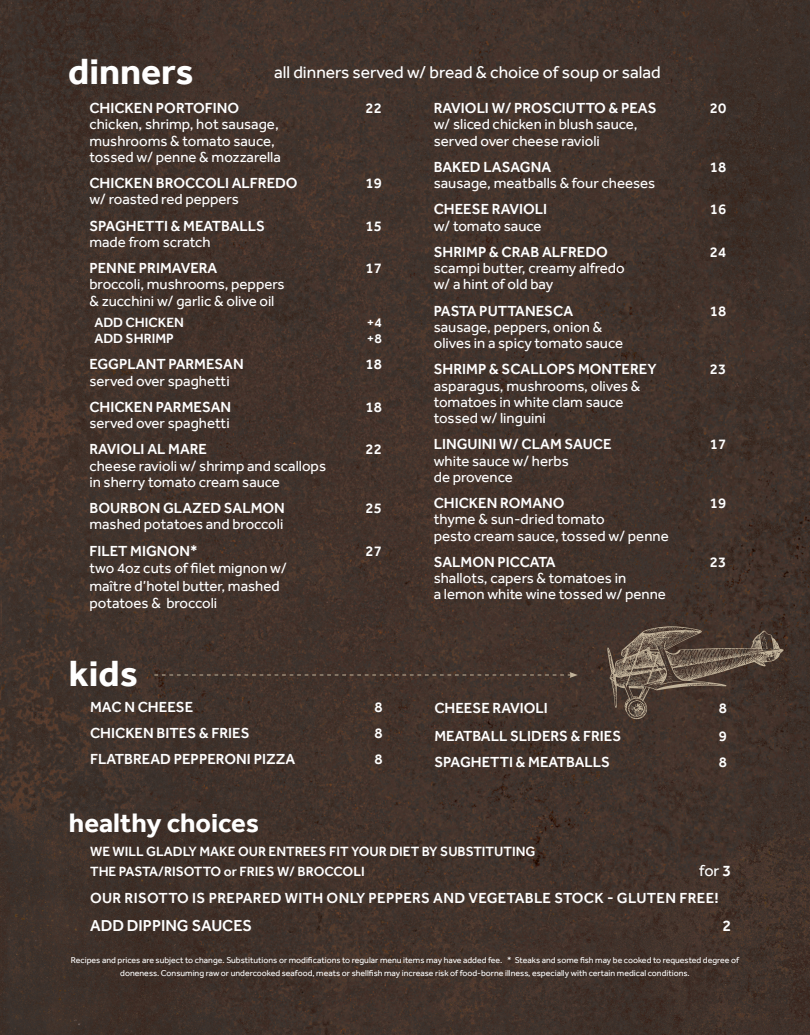
<style>
.page{position:relative;width:810px;height:1035px;background:#fff}
.page>*{position:absolute;margin:0;border:0;box-sizing:border-box;transform-origin:0 0}
.t1{font:700 37.5px "Effra";color:#fff}
.t2{font:700 27.5px "Effra";color:#fff}
.t3{font:17.5px "Effra";color:#fff}
.t4{font:500 16.25px "Effra";color:#fff}
.t5{font:16.25px "Effra";color:#fff}
.t6{font:15px "Effra";color:#fff}
.t7{font:500 15px "Effra";color:#fff}
.t8{font:500 15px "Effra";letter-spacing:.02em;color:#fff}
.t9{font:500 13.75px "Effra";color:#fff}
.t10{font:8.75px "Effra";color:#fff}
.s1{font-weight:500}
</style>
<div class="page">
<img style="left:0;top:0;width:810px;height:1035px">
<svg style="left:154px;top:672px;width:424px;height:6px;background:#4e3e35"></svg>
<svg style="left:607px;top:626px;width:177px;height:95px;background:#5a4b40"></svg>
<svg style="left:572px;top:740px;width:211px;height:14px;background:#41322b"></svg>
<p class="t1" style="left:68px;top:50px;width:127px">dinners</p>
<p class="t3" style="left:274px;top:61px;width:388px">all dinners served w/ bread &amp; choice of soup or salad</p>
<p class="t7" style="left:89px;top:99px;width:151px">CHICKEN PORTOFINO</p>
<p class="t7" style="left:366px;top:99px;width:18px">22</p>
<p class="t6" style="left:89px;top:115px;width:191px">chicken, shrimp, hot sausage,</p>
<p class="t6" style="left:89px;top:132px;width:187px">mushrooms &amp; tomato sauce,</p>
<p class="t6" style="left:89px;top:148px;width:193px">tossed w/ penne &amp; mozzarella</p>
<p class="t7" style="left:89px;top:174px;width:210px">CHICKEN BROCCOLI ALFREDO</p>
<p class="t7" style="left:366px;top:174px;width:18px">19</p>
<p class="t6" style="left:89px;top:190px;width:151px">w/ roasted red peppers</p>
<p class="t7" style="left:89px;top:217px;width:177px">SPAGHETTI &amp; MEATBALLS</p>
<p class="t7" style="left:366px;top:217px;width:18px">15</p>
<p class="t6" style="left:89px;top:233px;width:123px">made from scratch</p>
<p class="t7" style="left:89px;top:259px;width:130px">PENNE PRIMAVERA</p>
<p class="t7" style="left:366px;top:259px;width:18px">17</p>
<p class="t6" style="left:89px;top:275px;width:197px">broccoli, mushrooms, peppers</p>
<p class="t6" style="left:89px;top:292px;width:187px">&amp; zucchini w/ garlic &amp; olive oil</p>
<p class="t9" style="left:94px;top:314px;width:91px">ADD CHICKEN</p>
<p class="t9" style="left:367px;top:314px;width:16px">+4</p>
<p class="t9" style="left:94px;top:330px;width:81px">ADD SHRIMP</p>
<p class="t9" style="left:367px;top:330px;width:16px">+8</p>
<p class="t7" style="left:89px;top:355px;width:156px">EGGPLANT PARMESAN</p>
<p class="t7" style="left:366px;top:355px;width:18px">18</p>
<p class="t6" style="left:89px;top:372px;width:142px">served over spaghetti</p>
<p class="t7" style="left:89px;top:398px;width:143px">CHICKEN PARMESAN</p>
<p class="t7" style="left:366px;top:398px;width:18px">18</p>
<p class="t6" style="left:89px;top:414px;width:142px">served over spaghetti</p>
<p class="t7" style="left:89px;top:440px;width:119px">RAVIOLI AL MARE</p>
<p class="t7" style="left:366px;top:440px;width:18px">22</p>
<p class="t6" style="left:89px;top:457px;width:238px">cheese ravioli w/ shrimp and scallops</p>
<p class="t6" style="left:89px;top:473px;width:192px">in sherry tomato cream sauce</p>
<p class="t7" style="left:89px;top:499px;width:197px">BOURBON GLAZED SALMON</p>
<p class="t7" style="left:366px;top:499px;width:18px">25</p>
<p class="t6" style="left:89px;top:515px;width:195px">mashed potatoes and broccoli</p>
<p class="t7" style="left:89px;top:542px;width:110px">FILET MIGNON*</p>
<p class="t7" style="left:366px;top:542px;width:18px">27</p>
<p class="t6" style="left:89px;top:559px;width:199px">two 4oz cuts of filet mignon w/</p>
<p class="t6" style="left:89px;top:577px;width:192px">maître d’hotel butter, mashed</p>
<p class="t6" style="left:89px;top:594px;width:129px">potatoes &amp; broccoli</p>
<p class="t7" style="left:434px;top:99px;width:224px">RAVIOLI W/ PROSCIUTTO &amp; PEAS</p>
<p class="t7" style="left:710px;top:99px;width:18px">20</p>
<p class="t6" style="left:434px;top:115px;width:206px">w/ sliced chicken in blush sauce,</p>
<p class="t6" style="left:434px;top:132px;width:168px">served over cheese ravioli</p>
<p class="t7" style="left:434px;top:158px;width:119px">BAKED LASAGNA</p>
<p class="t7" style="left:710px;top:158px;width:18px">18</p>
<p class="t6" style="left:434px;top:174px;width:223px">sausage, meatballs &amp; four cheeses</p>
<p class="t7" style="left:434px;top:200px;width:115px">CHEESE RAVIOLI</p>
<p class="t7" style="left:710px;top:200px;width:18px">16</p>
<p class="t6" style="left:434px;top:217px;width:109px">w/ tomato sauce</p>
<p class="t7" style="left:434px;top:243px;width:176px">SHRIMP &amp; CRAB ALFREDO</p>
<p class="t7" style="left:710px;top:243px;width:18px">24</p>
<p class="t6" style="left:434px;top:259px;width:192px">scampi butter, creamy alfredo</p>
<p class="t6" style="left:434px;top:275px;width:121px">w/ a hint of old bay</p>
<p class="t7" style="left:434px;top:302px;width:141px">PASTA PUTTANESCA</p>
<p class="t7" style="left:710px;top:302px;width:18px">18</p>
<p class="t6" style="left:434px;top:318px;width:170px">sausage, peppers, onion &amp;</p>
<p class="t6" style="left:434px;top:334px;width:191px">olives in a spicy tomato sauce</p>
<p class="t7" style="left:434px;top:360px;width:224px">SHRIMP &amp; SCALLOPS MONTEREY</p>
<p class="t7" style="left:710px;top:360px;width:18px">23</p>
<p class="t6" style="left:434px;top:377px;width:208px">asparagus, mushrooms, olives &amp;</p>
<p class="t6" style="left:434px;top:393px;width:191px">tomatoes in white clam sauce</p>
<p class="t6" style="left:434px;top:409px;width:114px">tossed w/ linguini</p>
<p class="t7" style="left:434px;top:435px;width:179px">LINGUINI W/ CLAM SAUCE</p>
<p class="t7" style="left:710px;top:435px;width:18px">17</p>
<p class="t6" style="left:434px;top:452px;width:137px">white sauce w/ herbs</p>
<p class="t6" style="left:434px;top:468px;width:81px">de provence</p>
<p class="t7" style="left:434px;top:494px;width:132px">CHICKEN ROMANO</p>
<p class="t7" style="left:710px;top:494px;width:18px">19</p>
<p class="t6" style="left:434px;top:510px;width:172px">thyme &amp; sun-dried tomato</p>
<p class="t6" style="left:434px;top:527px;width:236px">pesto cream sauce, tossed w/ penne</p>
<p class="t7" style="left:434px;top:553px;width:124px">SALMON PICCATA</p>
<p class="t7" style="left:710px;top:553px;width:18px">23</p>
<p class="t6" style="left:434px;top:569px;width:194px">shallots, capers &amp; tomatoes in</p>
<p class="t6" style="left:434px;top:585px;width:234px">a lemon white wine tossed w/ penne</p>
<p class="t1" style="left:69px;top:651px;width:70px">kids</p>
<p class="t7" style="left:90px;top:698px;width:105px">MAC N CHEESE</p>
<p class="t7" style="left:374px;top:698px;width:10px">8</p>
<p class="t7" style="left:90px;top:724px;width:161px">CHICKEN BITES &amp; FRIES</p>
<p class="t7" style="left:374px;top:724px;width:10px">8</p>
<p class="t7" style="left:90px;top:750px;width:207px">FLATBREAD PEPPERONI PIZZA</p>
<p class="t7" style="left:374px;top:750px;width:10px">8</p>
<p class="t7" style="left:434px;top:699px;width:115px">CHEESE RAVIOLI</p>
<p class="t7" style="left:719px;top:699px;width:10px">8</p>
<p class="t7" style="left:434px;top:727px;width:188px">MEATBALL SLIDERS &amp; FRIES</p>
<p class="t7" style="left:719px;top:727px;width:10px">9</p>
<p class="t7" style="left:434px;top:753px;width:177px">SPAGHETTI &amp; MEATBALLS</p>
<p class="t7" style="left:719px;top:753px;width:10px">8</p>
<p class="t2" style="left:69px;top:807px;width:192px">healthy choices</p>
<p class="t9" style="left:90px;top:843px;width:447px">WE WILL GLADLY MAKE OUR ENTREES FIT YOUR DIET BY SUBSTITUTING</p>
<p class="t9" style="left:90px;top:863px;width:276px">THE PASTA/RISOTTO or FRIES W/ BROCCOLI</p>
<p class="t5" style="left:699px;top:861px;width:34px">for <span class="s1">3</span></p>
<p class="t8" style="left:90px;top:889px;width:630px">OUR RISOTTO IS PREPARED WITH ONLY PEPPERS AND VEGETABLE STOCK - GLUTEN FREE!</p>
<p class="t4" style="left:90px;top:916px;width:164px">ADD DIPPING SAUCES</p>
<p class="t4" style="left:723px;top:916px;width:10px">2</p>
<p class="t10" style="left:71px;top:955px;width:670px">Recipes and prices are subject to change. Substitutions or modifications to regular menu items may have added fee. * Steaks and some fish may be cooked to requested degree of</p>
<p class="t10" style="left:120px;top:968px;width:571px">doneness. Consuming raw or undercooked seafood, meats or shellfish may increase risk of food-borne illness, especially with certain medical conditions.</p>
</div>
